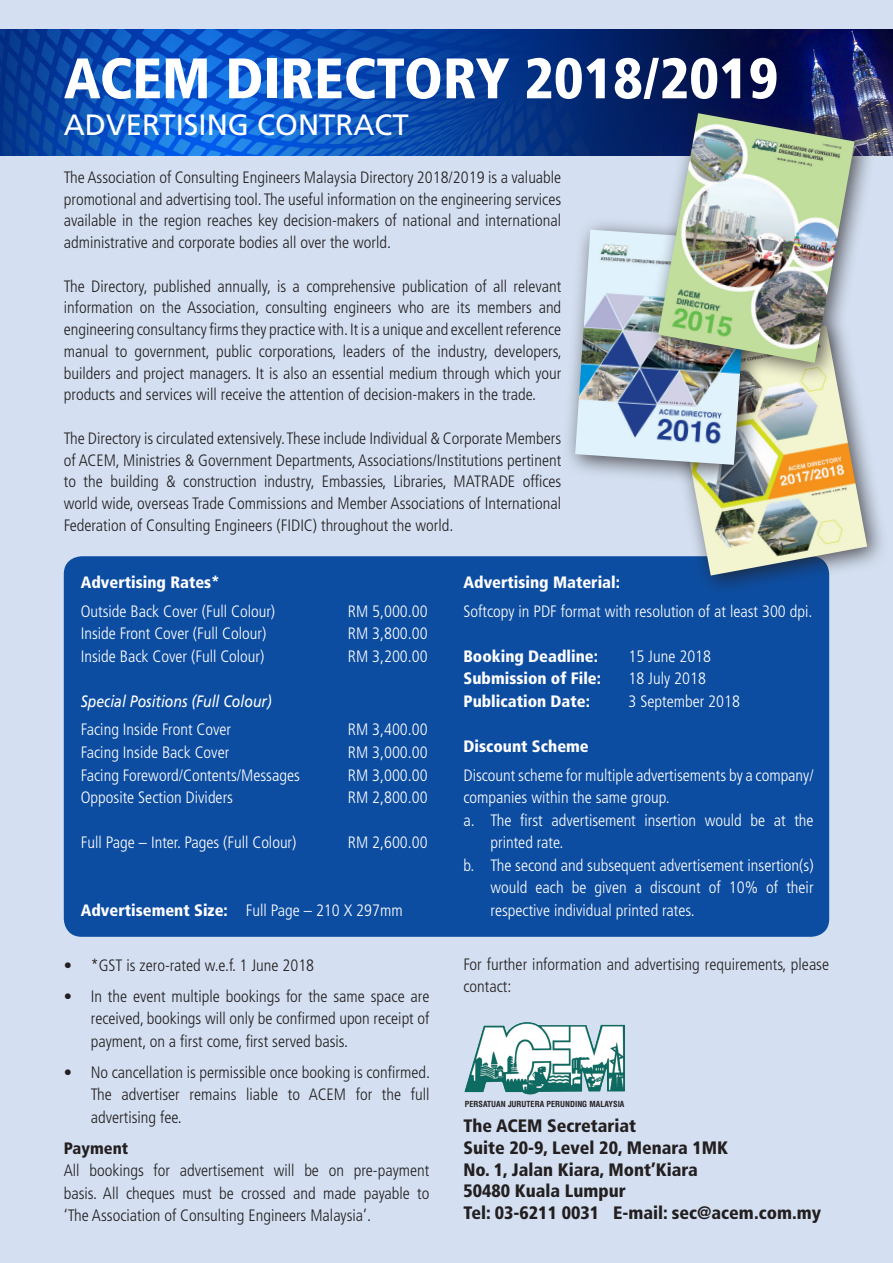
<style>
.page{position:relative;width:893px;height:1263px;background:#d4e0f1}
.page>*{position:absolute;margin:0;border:0;box-sizing:border-box;transform-origin:0 0}
.t1{font:900 condensed 57px "Frutiger";color:#fff}
.t2{font:29.4px "Frutiger";color:#fff}
.t3{font:900 condensed 18px "Frutiger";color:#231f20}
.t4{font:300 condensed 16.5px/21.8px "Frutiger";color:#231f20;text-align:justify}
.t5{font:300 condensed 16.5px/22.5px "Frutiger";color:#fff}
.t6{font:900 condensed 16.5px "Frutiger";color:#fff}
.t7{font:italic 16.5px "Frutiger";color:#fff;scale:.85 1}
.t8{font:900 condensed 16.5px "Frutiger";color:#231f20}
.t9{font:700 condensed 8.1px "Helvetica";color:#231f20}
.s1{font-weight:300}
</style>
<div class="page">
<img style="left:0;top:29px;width:893px;height:126px">
<div style="left:64px;top:556px;width:765px;height:381px;background:#0d4da1;border-radius:18px"></div>
<img style="left:464px;top:1022px;width:161px;height:73px">
<div style="left:657px;top:312px;width:232px;height:285px;background:#231f20;opacity:.75"></div>
<img style="left:670px;top:385px;width:197px;height:190px">
<div style="left:562px;top:216px;width:210px;height:271px;background:#231f20;opacity:.75"></div>
<img style="left:575px;top:230px;width:174px;height:235px">
<div style="left:645px;top:100px;width:232px;height:285px;background:#231f20;opacity:.75"></div>
<img style="left:658px;top:113px;width:197px;height:250px">
<p class="t1" style="left:64px;top:44px;width:716px">ACEM DIRECTORY 2018/2019</p>
<p class="t2" style="left:64px;top:107px;width:347px">ADVERTISING CONTRACT</p>
<p class="t4" style="left:64px;top:167px;width:499px">The Association of Consulting Engineers Malaysia Directory 2018/2019 is a valuable promotional and advertising tool. The useful information on the engineering services available in the region reaches key decision-makers of national and international administrative and corporate bodies all over the world.</p>
<p class="t4" style="left:64px;top:275px;width:500px">The Directory, published annually, is a comprehensive publication of all relevant information on the Association, consulting engineers who are its members and engineering consultancy firms they practice with. It is a unique and excellent reference manual to government, public corporations, leaders of the industry, developers, builders and project managers. It is also an essential medium through which your products and services will receive the attention of decision-makers in the trade.</p>
<p class="t4" style="left:64px;top:428px;width:499px">The Directory is circulated extensively. These include Individual &amp; Corporate Members of ACEM, Ministries &amp; Government Departments, Associations/Institutions pertinent to the building &amp; construction industry, Embassies, Libraries, MATRADE offices world wide, overseas Trade Commissions and Member Associations of International Federation of Consulting Engineers (FIDIC) throughout the world.</p>
<p class="t6" style="left:81px;top:572px;width:141px">Advertising Rates*</p>
<p class="t5" style="left:81px;top:600px;width:196px">Outside Back Cover (Full Colour)</p>
<p class="t5" style="left:348px;top:600px;width:81px">RM 5,000.00</p>
<p class="t5" style="left:81px;top:622px;width:187px">Inside Front Cover (Full Colour)</p>
<p class="t5" style="left:348px;top:622px;width:81px">RM 3,800.00</p>
<p class="t5" style="left:81px;top:645px;width:185px">Inside Back Cover (Full Colour)</p>
<p class="t5" style="left:348px;top:645px;width:81px">RM 3,200.00</p>
<p class="t7" style="left:81px;top:691px;width:226px">Special Positions (Full Colour)</p>
<p class="t5" style="left:81px;top:719px;width:152px">Facing Inside Front Cover</p>
<p class="t5" style="left:348px;top:719px;width:81px">RM 3,400.00</p>
<p class="t5" style="left:81px;top:741px;width:150px">Facing Inside Back Cover</p>
<p class="t5" style="left:348px;top:741px;width:81px">RM 3,000.00</p>
<p class="t5" style="left:81px;top:764px;width:221px">Facing Foreword/Contents/Messages</p>
<p class="t5" style="left:348px;top:764px;width:81px">RM 3,000.00</p>
<p class="t5" style="left:81px;top:786px;width:154px">Opposite Section Dividers</p>
<p class="t5" style="left:348px;top:786px;width:81px">RM 2,800.00</p>
<p class="t5" style="left:81px;top:831px;width:217px">Full Page – Inter. Pages (Full Colour)</p>
<p class="t5" style="left:348px;top:831px;width:81px">RM 2,600.00</p>
<p class="t6" style="left:81px;top:900px;width:323px">Advertisement Size: <span class="s1">Full Page – 210 X 297mm</span></p>
<p class="t4" style="left:64px;top:954px;width:252px">• *GST is zero-rated w.e.f. 1 June 2018</p>
<p class="t4" style="left:91px;top:985px;width:340px;line-height:22.5px;text-indent:-27px">• In the event multiple bookings for the same space are received, bookings will only be confirmed upon receipt of payment, on a first come, first served basis.</p>
<p class="t4" style="left:91px;top:1061px;width:341px;line-height:22.5px;text-indent:-27px">• No cancellation is permissible once booking is confirmed.<br>The advertiser remains liable to ACEM for the full advertising fee.</p>
<p class="t8" style="left:64px;top:1138px;width:66px">Payment</p>
<p class="t4" style="left:64px;top:1160px;width:367px;line-height:22.5px">All bookings for advertisement will be on pre-payment basis. All cheques must be crossed and made payable to ‘The Association of Consulting Engineers Malaysia’.</p>
<p class="t6" style="left:463px;top:572px;width:158px">Advertising Material:</p>
<p class="t5" style="left:463px;top:600px;width:350px">Softcopy in PDF format with resolution of at least 300 dpi.</p>
<p class="t6" style="left:463px;top:646px;width:136px">Booking Deadline:</p>
<p class="t5" style="left:628px;top:645px;width:84px">15 June 2018</p>
<p class="t6" style="left:463px;top:668px;width:139px">Submission of File:</p>
<p class="t5" style="left:628px;top:667px;width:79px">18 July 2018</p>
<p class="t6" style="left:463px;top:691px;width:128px">Publication Date:</p>
<p class="t5" style="left:628px;top:690px;width:113px">3 September 2018</p>
<p class="t6" style="left:463px;top:736px;width:127px">Discount Scheme</p>
<p class="t5" style="left:463px;top:764px;width:352px">Discount scheme for multiple advertisements by a company/ companies within the same group.</p>
<p class="t5" style="left:490px;top:809px;width:325px;text-indent:-27px">a. The first advertisement insertion would be at the printed rate.</p>
<p class="t5" style="left:490px;top:854px;width:325px;text-align:justify;text-indent:-27px">b. The second and subsequent advertisement insertion(s) would each be given a discount of 10% of their respective individual printed rates.</p>
<p class="t4" style="left:463px;top:953px;width:367px;line-height:22.5px">For further information and advertising requirements, please contact:</p>
<p class="t9" style="left:465px;top:1098px;width:161px">PERSATUAN JURUTERA PERUNDING MALAYSIA</p>
<p class="t3" style="left:463px;top:1115px;width:174px">The ACEM Secretariat</p>
<p class="t3" style="left:463px;top:1137px;width:266px">Suite 20-9, Level 20, Menara 1MK</p>
<p class="t3" style="left:463px;top:1158px;width:236px">No. 1, Jalan Kiara, Mont’Kiara</p>
<p class="t3" style="left:463px;top:1180px;width:164px">50480 Kuala Lumpur</p>
<p class="t3" style="left:463px;top:1202px;width:359px">Tel: 03-6211 0031 E-mail: sec@acem.com.my</p>
</div>
